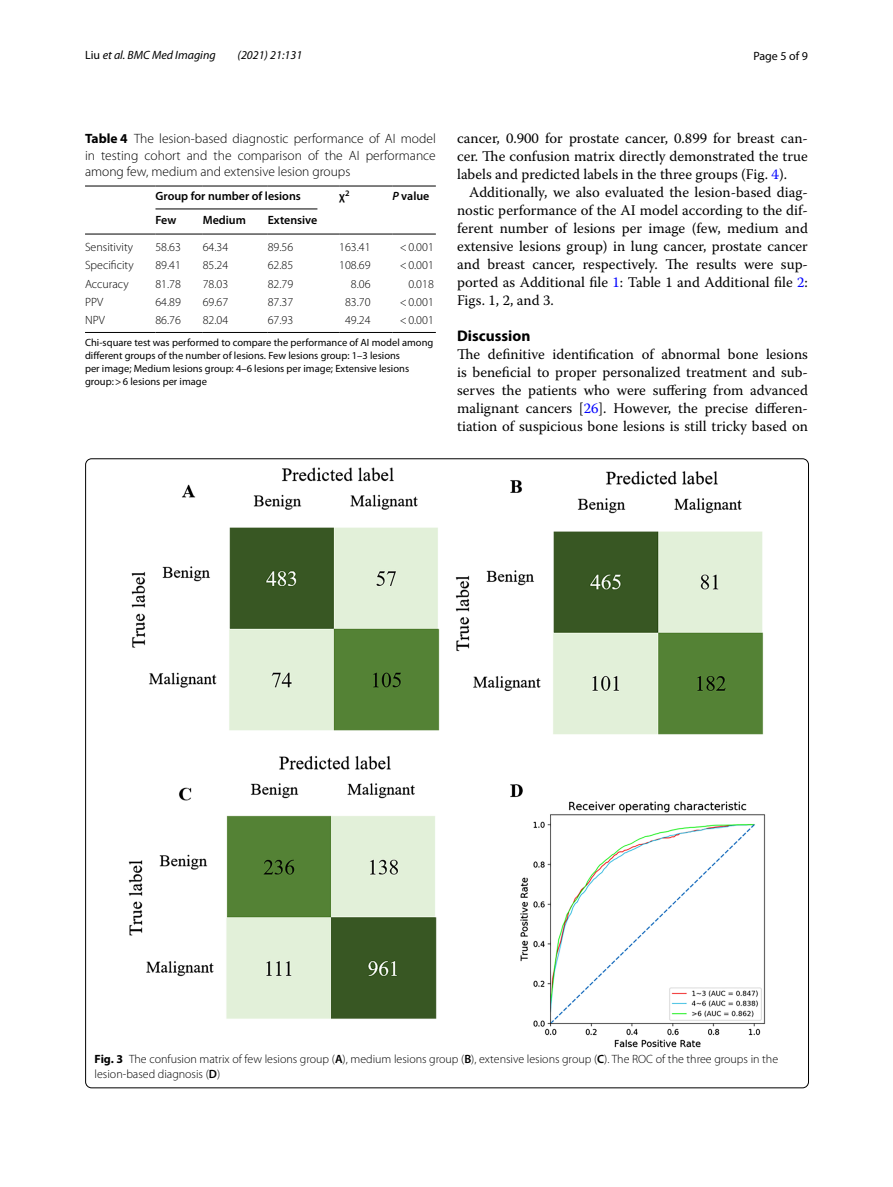
<style>
.page{position:relative;width:893px;height:1187px;background:#fff}
.page>*{position:absolute;margin:0;border:0;box-sizing:border-box;transform-origin:0 0}
.t1{font:700 15.45px "Myriad Pro";color:#000}
.t2{font:14.7px/18px "Warnock Pro";color:#000;text-align:justify}
.t3{font:300 13.5px/16.5px "Myriad Pro";color:#000;text-align:justify}
.t4{font:300 12px/15px "Myriad Pro";color:#000}
.t5{font:600 12px "Myriad Pro";color:#000}
.t6{font:italic 12px "Myriad Pro";color:#000}
.t7{font:12px "Myriad Pro";color:#000}
.t8{font:10.5px/12.8px "Myriad Pro";color:#000}
.s1{font-style:normal}
.s2{font-weight:700}
.s3{font-style:italic}
.s4{color:#00f}
.s5{font-weight:600}
</style>
<div class="page">
<hr style="left:85px;top:186px;width:70px;height:1px;background:#000">
<hr style="left:85px;top:234px;width:70px;height:1px;background:#000">
<hr style="left:155px;top:186px;width:48px;height:1px;background:#000">
<hr style="left:203px;top:186px;width:65px;height:1px;background:#000">
<hr style="left:268px;top:186px;width:71px;height:1px;background:#000">
<hr style="left:339px;top:186px;width:53px;height:1px;background:#000">
<hr style="left:339px;top:234px;width:53px;height:1px;background:#000">
<hr style="left:392px;top:186px;width:44px;height:1px;background:#000">
<hr style="left:392px;top:234px;width:44px;height:1px;background:#000">
<hr style="left:155px;top:234px;width:48px;height:1px;background:#000">
<hr style="left:203px;top:234px;width:65px;height:1px;background:#000">
<hr style="left:268px;top:234px;width:71px;height:1px;background:#000">
<hr style="left:85px;top:332px;width:70px;height:1px;background:#000">
<hr style="left:155px;top:332px;width:48px;height:1px;background:#000">
<hr style="left:203px;top:332px;width:65px;height:1px;background:#000">
<hr style="left:268px;top:332px;width:71px;height:1px;background:#000">
<hr style="left:339px;top:332px;width:53px;height:1px;background:#000">
<hr style="left:392px;top:332px;width:44px;height:1px;background:#000">
<hr style="left:155px;top:209px;width:162px;height:1px;background:#000">
<img style="left:128px;top:468px;width:638px;height:579px">
<p class="t6" style="left:85px;top:48px;width:132px"><span class="s1">Liu</span> et al. BMC Med Imaging</p>
<p class="t6" style="left:238px;top:48px;width:66px">(2021) 21:131</p>
<p class="t7" style="left:753px;top:48px;width:56px">Page 5 of 9</p>
<p class="t3" style="left:85px;top:130px;width:352px"><span class="s2">Table 4</span> The lesion-based diagnostic performance of AI model in testing cohort and the comparison of the AI performance among few, medium and extensive lesion groups</p>
<p class="t5" style="left:155px;top:189px;width:147px">Group for number of lesions</p>
<p class="t5" style="left:339px;top:189px;width:12px">χ<sup>2</sup></p>
<p class="t5" style="left:392px;top:189px;width:39px"><span class="s3">P</span> value</p>
<p class="t5" style="left:155px;top:212px;width:22px">Few</p>
<p class="t5" style="left:203px;top:212px;width:45px">Medium</p>
<p class="t5" style="left:268px;top:212px;width:51px">Extensive</p>
<p class="t4" style="left:85px;top:240px;width:50px">Sensitivity</p>
<p class="t4" style="left:155px;top:240px;width:27px">58.63</p>
<p class="t4" style="left:203px;top:240px;width:27px">64.34</p>
<p class="t4" style="left:268px;top:240px;width:27px">89.56</p>
<p class="t4" style="left:339px;top:240px;width:33px">163.41</p>
<p class="t4" style="left:400px;top:240px;width:36px">&lt;0.001</p>
<p class="t4" style="left:85px;top:258px;width:50px">Specificity</p>
<p class="t4" style="left:155px;top:258px;width:27px">89.41</p>
<p class="t4" style="left:203px;top:258px;width:27px">85.24</p>
<p class="t4" style="left:268px;top:258px;width:27px">62.85</p>
<p class="t4" style="left:339px;top:258px;width:33px">108.69</p>
<p class="t4" style="left:400px;top:258px;width:36px">&lt;0.001</p>
<p class="t4" style="left:85px;top:276px;width:45px">Accuracy</p>
<p class="t4" style="left:155px;top:276px;width:27px">81.78</p>
<p class="t4" style="left:203px;top:276px;width:27px">78.03</p>
<p class="t4" style="left:268px;top:276px;width:27px">82.79</p>
<p class="t4" style="left:351px;top:276px;width:21px">8.06</p>
<p class="t4" style="left:408px;top:276px;width:27px">0.018</p>
<p class="t4" style="left:85px;top:294px;width:20px">PPV</p>
<p class="t4" style="left:155px;top:294px;width:27px">64.89</p>
<p class="t4" style="left:203px;top:294px;width:27px">69.67</p>
<p class="t4" style="left:268px;top:294px;width:27px">87.37</p>
<p class="t4" style="left:345px;top:294px;width:27px">83.70</p>
<p class="t4" style="left:400px;top:294px;width:36px">&lt;0.001</p>
<p class="t4" style="left:85px;top:312px;width:21px">NPV</p>
<p class="t4" style="left:155px;top:312px;width:27px">86.76</p>
<p class="t4" style="left:203px;top:312px;width:27px">82.04</p>
<p class="t4" style="left:268px;top:312px;width:27px">67.93</p>
<p class="t4" style="left:345px;top:312px;width:27px">49.24</p>
<p class="t4" style="left:400px;top:312px;width:36px">&lt;0.001</p>
<p class="t8" style="left:85px;top:336px;width:350px">Chi-square test was performed to compare the performance of AI model among different groups of the number of lesions. Few lesions group: 1–3 lesions<br>per image; Medium lesions group: 4–6 lesions per image; Extensive lesions group:&gt;6 lesions per image</p>
<p class="t2" style="left:457px;top:128px;width:352px">cancer, 0.900 for prostate cancer, 0.899 for breast can&shy;cer. The confusion matrix directly demonstrated the true labels and predicted labels in the three groups (Fig. <span class="s4">4</span>).</p>
<p class="t2" style="left:457px;top:182px;width:352px;text-indent:12px">Additionally, we also evaluated the lesion-based diag&shy;nostic performance of the AI model according to the dif&shy;ferent number of lesions per image (few, medium and extensive lesions group) in lung cancer, prostate cancer and breast cancer, respectively. The results were sup&shy;ported as Additional file <span class="s4">1</span>: Table 1 and Additional file <span class="s4">2</span>:<br>Figs. 1, 2, and 3.</p>
<p class="t1" style="left:457px;top:325px;width:75px">Discussion</p>
<p class="t2" style="left:457px;top:344px;width:352px">The definitive identification of abnormal bone lesions is beneficial to proper personalized treatment and sub&shy;serves the patients who were suffering from advanced malignant cancers [<span class="s4">26</span>]. However, the precise differen&shy;tiation of suspicious bone lesions is still tricky based on</p>
<p class="t4" style="left:95px;top:1051px;width:685px"><span class="s2">Fig. 3</span> The confusion matrix of few lesions group (<span class="s5">A</span>), medium lesions group (<span class="s5">B</span>), extensive lesions group (<span class="s5">C</span>). The ROC of the three groups in the lesion-based diagnosis (<span class="s5">D</span>)</p>
</div>
